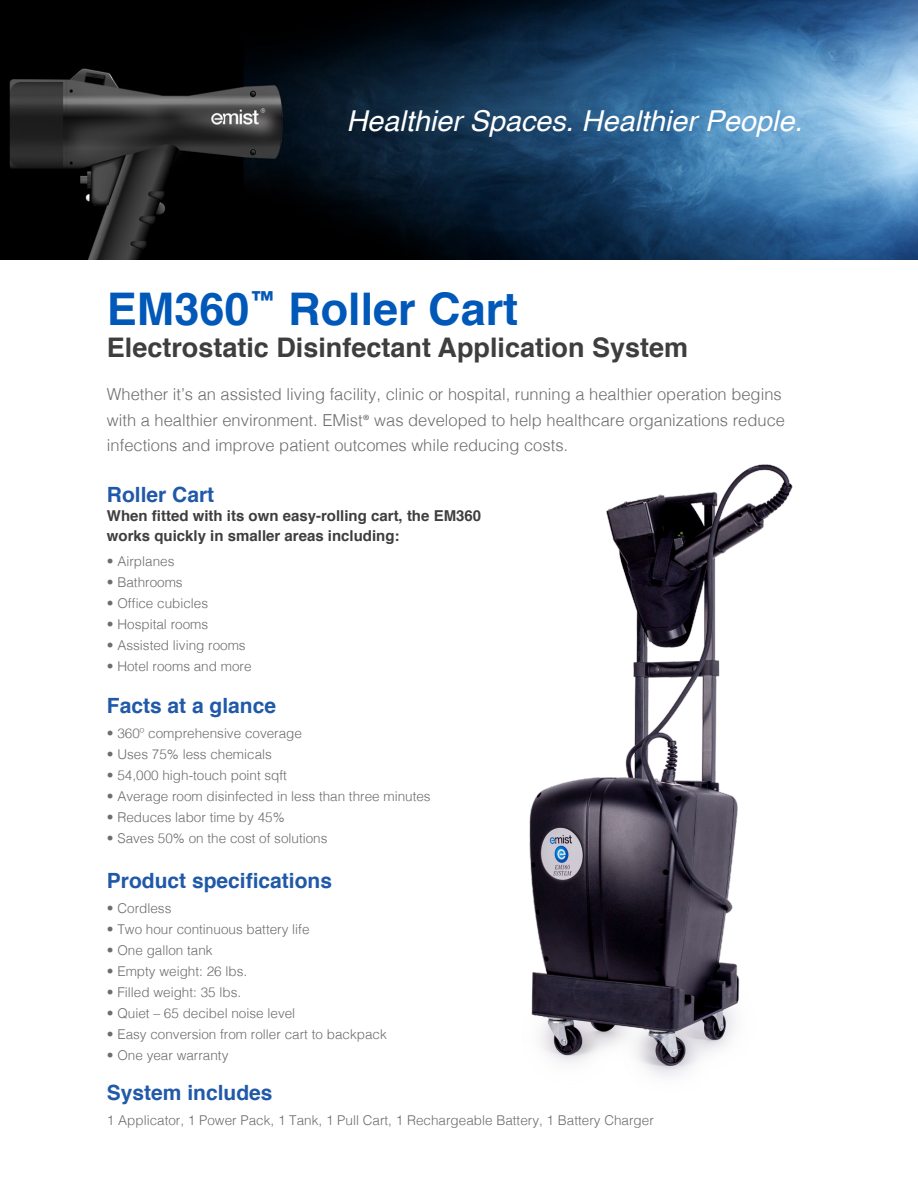
<style>
.page{position:relative;width:918px;height:1188px;background:#fff}
.page>*{position:absolute;margin:0;border:0;box-sizing:border-box;transform-origin:0 0}
.t1{font:700 45px "Helvetica";color:#0058b8}
.t2{font:italic 28.8px "Helvetica";color:#fff}
.t3{font:700 27px "Helvetica";color:#3e3e3f}
.t4{font:700 21px "Helvetica";color:#2059a8}
.t5{font:300 16.5px/25.5px "Helvetica";color:#6c6d70}
.t6{font:700 15px "Helvetica";color:#3e3e3f}
.t7{font:300 13.5px "Helvetica";color:#6c6d70}
.s1{font-family:"Myriad Pro";font-weight:400}
</style>
<div class="page">
<img style="left:0;top:0;width:918px;height:259px">
<img style="left:529px;top:464px;width:264px;height:613px">
<svg style="left:261px;top:108px;width:4px;height:5px"></svg>
<p class="t2" style="left:347px;top:98px;width:457px">Healthier Spaces. Healthier People.</p>
<p class="t1" style="left:107px;top:272px;width:413px">EM360<sup>™</sup> Roller Cart</p>
<p class="t3" style="left:107px;top:326px;width:583px">Electrostatic Disinfectant Application System</p>
<p class="t5" style="left:107px;top:381px;width:680px">Whether it’s an assisted living facility, clinic or hospital, running a healthier operation begins with a healthier environment. EMist<span class="s1">®</span> was developed to help healthcare organizations reduce infections and improve patient outcomes while reducing costs.</p>
<p class="t4" style="left:107px;top:478px;width:109px">Roller Cart</p>
<p class="t6" style="left:107px;top:504px;width:376px">When fitted with its own easy-rolling cart, the EM360</p>
<p class="t6" style="left:107px;top:524px;width:294px">works quickly in smaller areas including:</p>
<p class="t7" style="left:107px;top:549px;width:69px">• Airplanes</p>
<p class="t7" style="left:107px;top:570px;width:77px">• Bathrooms</p>
<p class="t7" style="left:107px;top:591px;width:103px">• Office cubicles</p>
<p class="t7" style="left:107px;top:612px;width:103px">• Hospital rooms</p>
<p class="t7" style="left:107px;top:633px;width:140px">• Assisted living rooms</p>
<p class="t7" style="left:107px;top:654px;width:146px">• Hotel rooms and more</p>
<p class="t4" style="left:107px;top:689px;width:171px">Facts at a glance</p>
<p class="t7" style="left:107px;top:721px;width:197px">• 360º comprehensive coverage</p>
<p class="t7" style="left:107px;top:742px;width:167px">• Uses 75% less chemicals</p>
<p class="t7" style="left:107px;top:763px;width:182px">• 54,000 high-touch point sqft</p>
<p class="t7" style="left:107px;top:784px;width:325px">• Average room disinfected in less than three minutes</p>
<p class="t7" style="left:107px;top:805px;width:179px">• Reduces labor time by 45%</p>
<p class="t7" style="left:107px;top:826px;width:222px">• Saves 50% on the cost of solutions</p>
<p class="t4" style="left:107px;top:864px;width:227px">Product specifications</p>
<p class="t7" style="left:107px;top:897px;width:66px">• Cordless</p>
<p class="t7" style="left:107px;top:918px;width:204px">• Two hour continuous battery life</p>
<p class="t7" style="left:107px;top:939px;width:107px">• One gallon tank</p>
<p class="t7" style="left:107px;top:960px;width:142px">• Empty weight: 26 lbs.</p>
<p class="t7" style="left:107px;top:981px;width:136px">• Filled weight: 35 lbs.</p>
<p class="t7" style="left:107px;top:1002px;width:190px">• Quiet – 65 decibel noise level</p>
<p class="t7" style="left:107px;top:1023px;width:281px">• Easy conversion from roller cart to backpack</p>
<p class="t7" style="left:107px;top:1044px;width:123px">• One year warranty</p>
<p class="t4" style="left:107px;top:1076px;width:167px">System includes</p>
<p class="t7" style="left:107px;top:1108px;width:548px">1 Applicator, 1 Power Pack, 1 Tank, 1 Pull Cart, 1 Rechargeable Battery, 1 Battery Charger</p>
</div>
